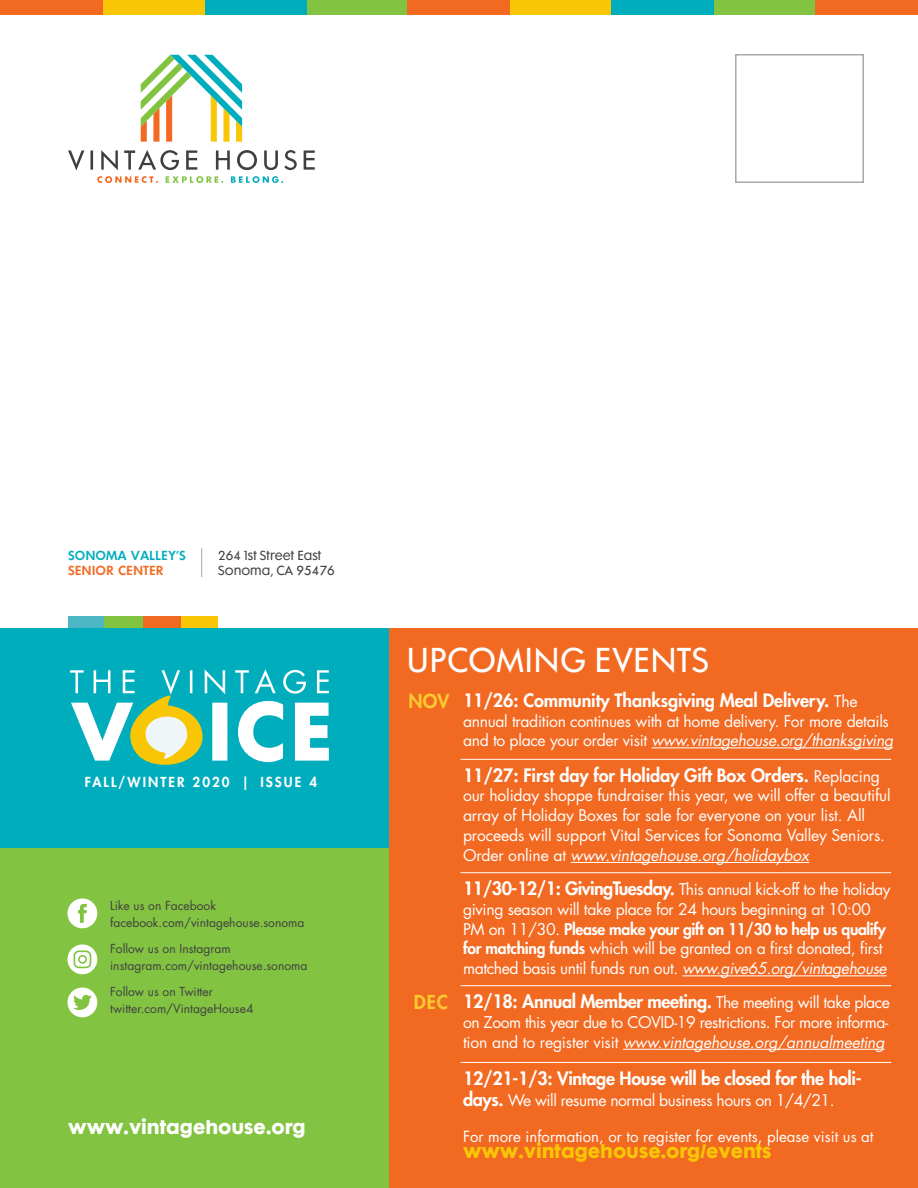
<style>
.page{position:relative;width:918px;height:1188px;background:#fff}
.page>*{position:absolute;margin:0;border:0;box-sizing:border-box;transform-origin:0 0}
.t1{font:31.5px "Futura Maxi CG Book";letter-spacing:.01em;color:#fff}
.t2{font:800 18.75px "Futura Std";letter-spacing:.025em;color:#faca30}
.t3{font:800 18px "Futura Std";letter-spacing:-.01em;color:#fff}
.t4{font:18px "Futura Maxi CG Bold";color:#f9c606}
.t5{font:18px "Futura Maxi CG Bold";color:#fff}
.t6{font:15.75px/19.8px "Futura Std";letter-spacing:-.02em;color:#fff}
.t7{font:15px "Futura Std";color:#fff}
.t8{font:800 13.5px "Futura Std";letter-spacing:.15em;color:#fff}
.t9{font:12.15px/17.2px "Futura Std";color:#414042}
.t10{font:12px/15px "Futura Maxi CG Book";color:#414042}
.t11{font:12px "Futura Maxi CG Demi";color:#00adbd}
.t12{font:12px "Futura Maxi CG Demi";color:#f26921}
.s1{font-weight:400;font-size:15.75px}
.s2{font-style:italic}
.s3{font-weight:800;font-size:18px}
.s4{font-weight:800}
</style>
<div class="page">
<div style="left:68px;top:616px;width:37px;height:19px;background:#4db6c5"></div>
<div style="left:104px;top:616px;width:39px;height:19px;background:#82c341"></div>
<div style="left:143px;top:616px;width:39px;height:19px;background:#f26921"></div>
<div style="left:182px;top:616px;width:36px;height:19px;background:#f9c606"></div>
<div style="left:0;top:629px;width:389px;height:559px;background:#00adbd"></div>
<div style="left:0;top:849px;width:389px;height:339px;background:#82c341"></div>
<svg style="left:68px;top:150px;width:247px;height:33px"></svg>
<svg style="left:141px;top:55px;width:101px;height:87px"></svg>
<svg style="left:201px;top:548px;width:1px;height:29px"></svg>
<div style="left:735px;top:54px;width:129px;height:129px;border:2px solid #a7a9ac"></div>
<div style="left:510px;top:0;width:102px;height:15px;background:#f9c606"></div>
<div style="left:714px;top:0;width:102px;height:15px;background:#82c341"></div>
<div style="left:306px;top:0;width:102px;height:15px;background:#82c341"></div>
<div style="left:816px;top:0;width:102px;height:15px;background:#f26921"></div>
<div style="left:408px;top:0;width:102px;height:15px;background:#f26921"></div>
<div style="left:612px;top:0;width:102px;height:15px;background:#00adbd"></div>
<div style="left:204px;top:0;width:102px;height:15px;background:#00adbd"></div>
<div style="left:102px;top:0;width:102px;height:15px;background:#f9c606"></div>
<div style="left:0;top:0;width:102px;height:15px;background:#f26921"></div>
<div style="left:389px;top:629px;width:529px;height:559px;background:#f26921"></div>
<svg style="left:67px;top:987px;width:30px;height:30px"></svg>
<svg style="left:67px;top:898px;width:30px;height:30px"></svg>
<svg style="left:67px;top:944px;width:30px;height:30px"></svg>
<svg style="left:70px;top:669px;width:259px;height:96px"></svg>
<hr style="left:571px;top:862px;width:238px;height:1px;background:#fff">
<hr style="left:682px;top:975px;width:205px;height:1px;background:#fff">
<hr style="left:623px;top:1049px;width:262px;height:1px;background:#fff">
<hr style="left:652px;top:748px;width:241px;height:1px;background:#fff">
<hr style="left:460px;top:759px;width:431px;height:1px;background:#fff">
<hr style="left:460px;top:872px;width:431px;height:1px;background:#fff">
<hr style="left:460px;top:985px;width:431px;height:1px;background:#fff">
<hr style="left:460px;top:1062px;width:431px;height:1px;background:#fff">
<p class="t11" style="left:68px;top:548px;width:119px">SONOMA VALLEY’S</p>
<p class="t12" style="left:68px;top:563px;width:97px">SENIOR CENTER</p>
<p class="t10" style="left:218px;top:549px;width:118px">264 1st Street East<br>Sonoma, CA 95476</p>
<p class="t8" style="left:85px;top:773px;width:234px">FALL/WINTER 2020 | ISSUE 4</p>
<p class="t9" style="left:110px;top:897px;width:196px">Like us on Facebook facebook.com/vintagehouse.sonoma</p>
<p class="t9" style="left:110px;top:940px;width:199px">Follow us on Instagram instagram.com/vintagehouse.sonoma</p>
<p class="t9" style="left:110px;top:983px;width:145px">Follow us on Twitter twitter.com/VintageHouse4</p>
<p class="t5" style="left:68px;top:1116px;width:239px">www.vintagehouse.org</p>
<h1 class="t1" style="left:406px;top:641px;width:305px">UPCOMING EVENTS</h1>
<p class="t2" style="left:409px;top:690px;width:42px">NOV</p>
<p class="t2" style="left:414px;top:990px;width:36px">DEC</p>
<p class="t3" style="left:463px;top:689px;width:396px">11/26: Community Thanksgiving Meal Delivery. <span class="s1">The</span></p>
<p class="t6" style="left:463px;top:711px;width:432px">annual tradition continues with at home delivery. For more details and to place your order visit <span class="s2">www.vintagehouse.org/thanksgiving</span></p>
<p class="t3" style="left:463px;top:764px;width:419px">11/27: First day for Holiday Gift Box Orders. <span class="s1">Replacing</span></p>
<p class="t6" style="left:463px;top:786px;width:429px">our holiday shoppe fundraiser this year, we will offer a beautiful array of Holiday Boxes for sale for everyone on your list. All proceeds will support Vital Services for Sonoma Valley Seniors.<br>Order online at <span class="s2">www.vintagehouse.org/holidaybox</span></p>
<p class="t6" style="left:463px;top:880px;width:429px"><span class="s3">11/30-12/1: GivingTuesday.</span> This annual kick-off to the holiday giving season will take place for 24 hours beginning at 10:00<br>PM on 11/30. <span class="s4">Please make your gift on 11/30 to help us qualify for matching funds</span> which will be granted on a first donated, first matched basis until funds run out. <span class="s2">www.give65.org/vintagehouse</span></p>
<p class="t3" style="left:463px;top:990px;width:428px">12/18: Annual Member meeting. <span class="s1">The meeting will take place</span></p>
<p class="t6" style="left:463px;top:1012px;width:427px">on Zoom this year due to COVID-19 restrictions. For more informa&shy;tion and to register visit <span class="s2">www.vintagehouse.org/annualmeeting</span></p>
<p class="t3" style="left:463px;top:1067px;width:400px">12/21-1/3: Vintage House will be closed for the holi-</p>
<p class="t6" style="left:463px;top:1090px;width:373px"><span class="s3">days.</span> We will resume normal business hours on 1/4/21.</p>
<p class="t7" style="left:463px;top:1127px;width:412px">For more information, or to register for events, please visit us at</p>
<p class="t4" style="left:463px;top:1140px;width:310px">www.vintagehouse.org/events</p>
</div>
